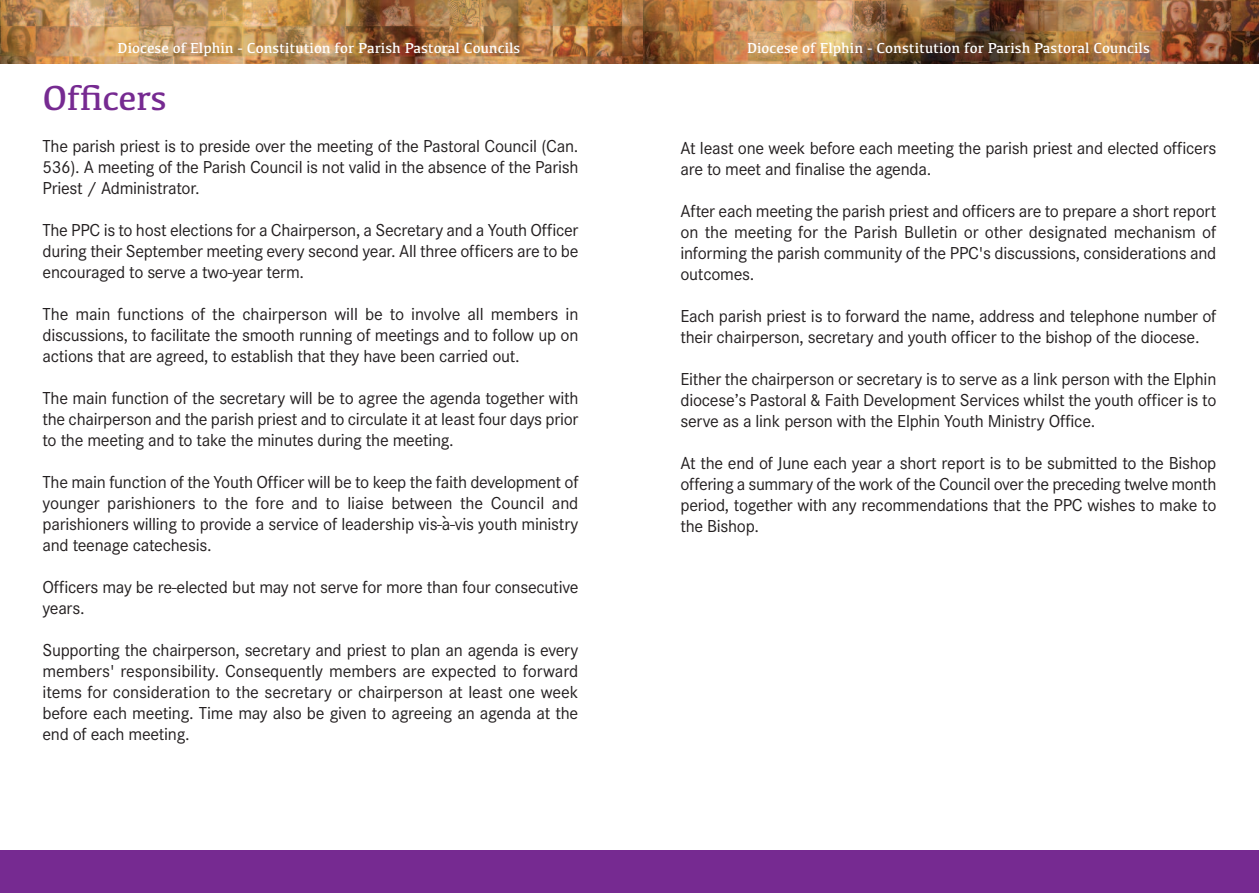
<style>
.page{position:relative;width:1259px;height:893px;background:#fff}
.page>*{position:absolute;margin:0;border:0;box-sizing:border-box;transform-origin:0 0}
.t1{font:36px "Kefa";letter-spacing:-.015em;color:#762a91}
.t2{font:18px/21px "Corporate S";letter-spacing:-.015em;color:#231f20;text-align:justify}
.t3{font:15px "Kefa";color:#fff}
.s1{font-family:"Lucida Grande"}
</style>
<div class="page">
<img style="left:642px;top:0;width:617px;height:64px">
<div style="left:629px;top:850px;width:630px;height:43px;background:#762a91"></div>
<img style="left:0;top:0;width:642px;height:64px">
<div style="left:0;top:850px;width:642px;height:43px;background:#762a91"></div>
<p class="t3" style="left:118px;top:39px;width:404px">Diocese of Elphin - Constitution for Parish Pastoral Councils</p>
<p class="t3" style="left:747px;top:39px;width:404px">Diocese of Elphin - Constitution for Parish Pastoral Councils</p>
<h1 class="t1" style="left:43px;top:77px;width:126px">Officers</h1>
<p class="t2" style="left:43px;top:135px;width:537px">The parish priest is to preside over the meeting of the Pastoral Council (Can.<br>536). A meeting of the Parish Council is not valid in the absence of the Parish Priest / Administrator.</p>
<p class="t2" style="left:43px;top:219px;width:537px">The PPC is to host elections for a Chairperson, a Secretary and a Youth Officer during their September meeting every second year. All three officers are to be encouraged to serve a two-year term.</p>
<p class="t2" style="left:43px;top:303px;width:537px">The main functions of the chairperson will be to involve all members in discussions, to facilitate the smooth running of meetings and to follow up on actions that are agreed, to establish that they have been carried out.</p>
<p class="t2" style="left:43px;top:387px;width:537px">The main function of the secretary will be to agree the agenda together with the chairperson and the parish priest and to circulate it at least four days prior to the meeting and to take the minutes during the meeting.</p>
<p class="t2" style="left:43px;top:471px;width:537px">The main function of the Youth Officer will be to keep the faith development of younger parishioners to the fore and to liaise between the Council and parishioners willing to provide a service of leadership vis-a-<span class="s1">̀</span>vis youth ministry and teenage catechesis.</p>
<p class="t2" style="left:42px;top:576px;width:537px">Officers may be re-elected but may not serve for more than four consecutive years.</p>
<p class="t2" style="left:42px;top:639px;width:537px">Supporting the chairperson, secretary and priest to plan an agenda is every members' responsibility. Consequently members are expected to forward items for consideration to the secretary or chairperson at least one week before each meeting. Time may also be given to agreeing an agenda at the end of each meeting.</p>
<p class="t2" style="left:680px;top:138px;width:537px">At least one week before each meeting the parish priest and elected officers are to meet and finalise the agenda.</p>
<p class="t2" style="left:680px;top:201px;width:537px">After each meeting the parish priest and officers are to prepare a short report on the meeting for the Parish Bulletin or other designated mechanism of informing the parish community of the PPC's discussions, considerations and outcomes.</p>
<p class="t2" style="left:680px;top:306px;width:537px">Each parish priest is to forward the name, address and telephone number of their chairperson, secretary and youth officer to the bishop of the diocese.</p>
<p class="t2" style="left:680px;top:369px;width:537px">Either the chairperson or secretary is to serve as a link person with the Elphin diocese’s Pastoral &amp; Faith Development Services whilst the youth officer is to serve as a link person with the Elphin Youth Ministry Office.</p>
<p class="t2" style="left:680px;top:453px;width:537px">At the end of June each year a short report is to be submitted to the Bishop offering a summary of the work of the Council over the preceding twelve month period, together with any recommendations that the PPC wishes to make to the Bishop.</p>
</div>
